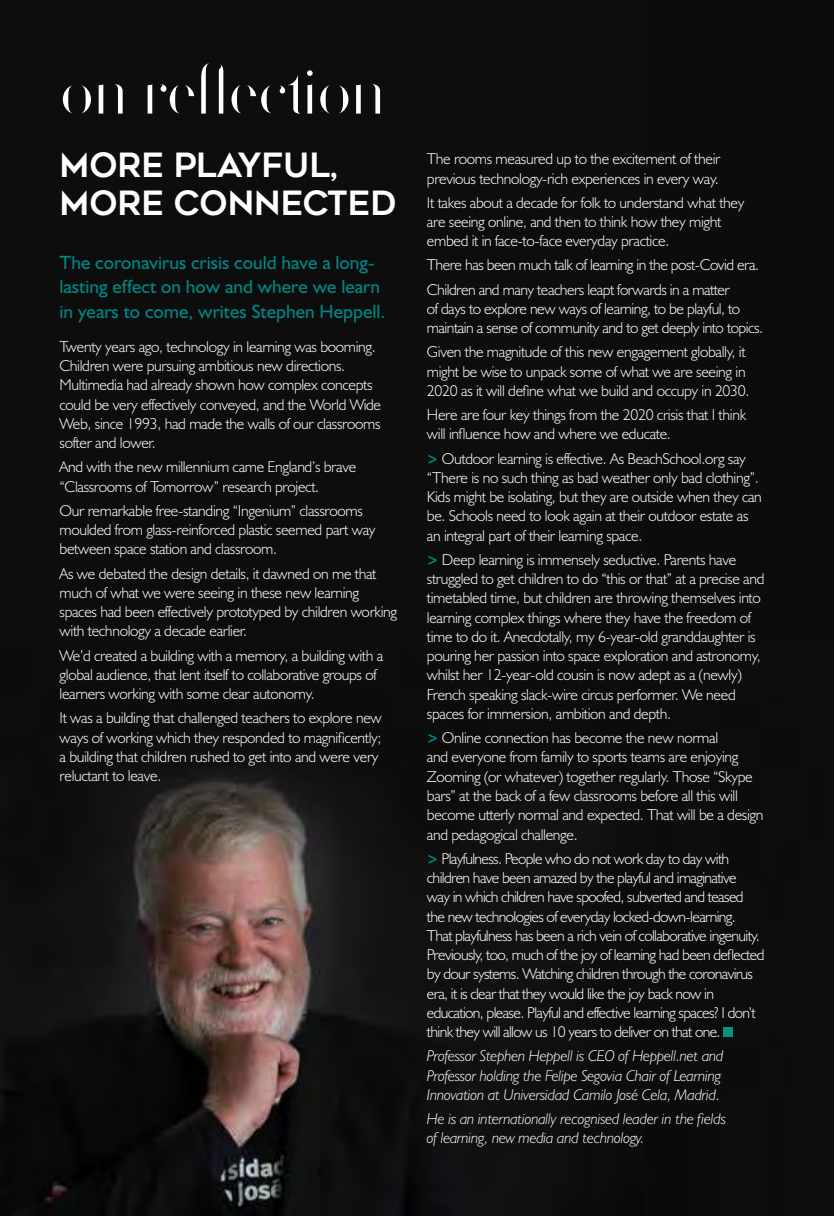
<style>
.page{position:relative;width:834px;height:1216px;background:#fff}
.page>*{position:absolute;margin:0;border:0;box-sizing:border-box;transform-origin:0 0}
.t1{font:69.48px "Volterra";letter-spacing:-.005em;color:#fff}
.t2{font:700 33.25px/38.5px "Geometos Neue";color:#fff}
.t3{font:19.25px/24.5px "Humanist 521 BT";color:#008582}
.t4{font:300 15.75px/19.2px "Humanist 521 BT";letter-spacing:-.02em;color:#fff}
.t5{font:300 15.75px/19.2px "Humanist 521 BT";letter-spacing:-.04em;color:#fff}
.t6{font:italic 300 15.75px/19.2px "Humanist 521 BT";letter-spacing:-.01em;color:#fff}
.s1{font-weight:700;color:#008582}
</style>
<div class="page">
<img style="left:0;top:0;width:833px;height:1215px">
<div style="left:723px;top:1027px;width:10px;height:10px;background:#009779"></div>
<h1 class="t1" style="left:60px;top:48px;width:326px">on reflection</h1>
<h2 class="t2" style="left:60px;top:146px;width:338px">MORE PLAYFUL,<br>MORE CONNECTED</h2>
<p class="t4" style="left:427px;top:149px;width:295px">The rooms measured up to the excitement of their previous technology-rich experiences in every way.</p>
<p class="t4" style="left:427px;top:192px;width:319px">It takes about a decade for folk to understand what they are seeing online, and then to think how they might embed it in face-to-face everyday practice.</p>
<p class="t4" style="left:427px;top:253px;width:333px;line-height:24.2px">There has been much talk of learning in the post-Covid era.<br>Children and many teachers leapt forwards in a matter</p>
<p class="t4" style="left:427px;top:298px;width:337px">of days to explore new ways of learning, to be playful, to maintain a sense of community and to get deeply into topics.</p>
<p class="t4" style="left:427px;top:342px;width:324px">Given the magnitude of this new engagement globally, it might be wise to unpack some of what we are seeing in<br>2020 as it will define what we build and occupy in 2030.</p>
<p class="t4" style="left:427px;top:405px;width:321px">Here are four key things from the 2020 crisis that I think will influence how and where we educate.</p>
<p class="t4" style="left:427px;top:448px;width:336px"><span class="s1">&gt;</span> Outdoor learning is effective. As BeachSchool.org say “There is no such thing as bad weather only bad clothing”.<br>Kids might be isolating, but they are outside when they can be. Schools need to look again at their outdoor estate as an integral part of their learning space.</p>
<p class="t4" style="left:427px;top:549px;width:339px"><span class="s1">&gt;</span> Deep learning is immensely seductive. Parents have struggled to get children to do “this or that” at a precise and timetabled time, but children are throwing themselves into learning complex things where they have the freedom of time to do it. Anecdotally, my 6-year-old granddaughter is pouring her passion into space exploration and astronomy, whilst her 12-year-old cousin is now adept as a (newly)<br>French speaking slack-wire circus performer. We need spaces for immersion, ambition and depth.</p>
<p class="t4" style="left:427px;top:728px;width:338px"><span class="s1">&gt;</span> Online connection has become the new normal<br>and everyone from family to sports teams are enjoying Zooming (or whatever) together regularly. Those “Skype bars” at the back of a few classrooms before all this will become utterly normal and expected. That will be a design and pedagogical challenge.</p>
<p class="t5" style="left:427px;top:848px;width:339px"><span class="s1">&gt;</span> Playfulness. People who do not work day to day with children have been amazed by the playful and imaginative<br>way in which children have spoofed, subverted and teased the new technologies of everyday locked-down-learning.<br>That playfulness has been a rich vein of collaborative ingenuity.<br>Previously, too, much of the joy of learning had been deflected by dour systems. Watching children through the coronavirus era, it is clear that they would like the joy back now in education, please. Playful and effective learning spaces? I don’t think they will allow us 10 years to deliver on that one.</p>
<p class="t6" style="left:427px;top:1046px;width:298px">Professor Stephen Heppell is CEO of Heppell.net and<br>Professor holding the Felipe Segovia Chair of Learning<br>Innovation at Universidad Camilo José Cela, Madrid.</p>
<p class="t6" style="left:427px;top:1108px;width:300px">He is an internationally recognised leader in the fields of learning, new media and technology.</p>
<p class="t3" style="left:60px;top:249px;width:327px">The coronavirus crisis could have a long&shy;lasting effect on how and where we learn in years to come, writes Stephen Heppell.</p>
<p class="t4" style="left:60px;top:337px;width:323px">Twenty years ago, technology in learning was booming.<br>Children were pursuing ambitious new directions.<br>Multimedia had already shown how complex concepts could be very effectively conveyed, and the World Wide Web, since 1993, had made the walls of our classrooms softer and lower.</p>
<p class="t4" style="left:60px;top:457px;width:298px">And with the new millennium came England’s brave “Classrooms of Tomorrow” research project.</p>
<p class="t4" style="left:60px;top:500px;width:317px">Our remarkable free-standing “Ingenium” classrooms moulded from glass-reinforced plastic seemed part way between space station and classroom.</p>
<p class="t4" style="left:60px;top:563px;width:339px">As we debated the design details, it dawned on me that much of what we were seeing in these new learning spaces had been effectively prototyped by children working with technology a decade earlier.</p>
<p class="t4" style="left:60px;top:645px;width:325px">We’d created a building with a memory, a building with a global audience, that lent itself to collaborative groups of learners working with some clear autonomy.</p>
<p class="t4" style="left:60px;top:708px;width:324px">It was a building that challenged teachers to explore new ways of working which they responded to magnificently; a building that children rushed to get into and were very reluctant to leave.</p>
</div>
